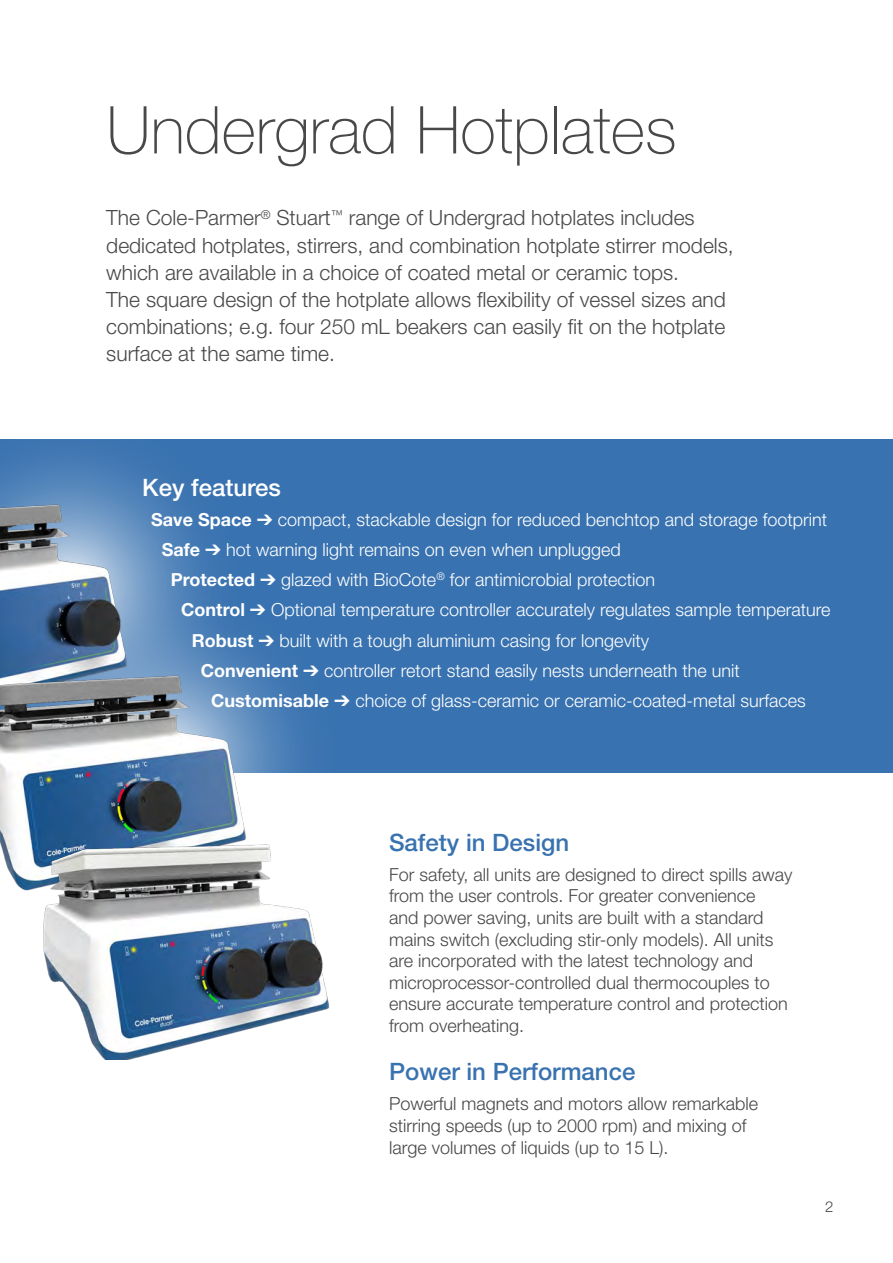
<style>
.page{position:relative;width:893px;height:1263px;background:#fff}
.page>*{position:absolute;margin:0;border:0;box-sizing:border-box;transform-origin:0 0}
.t1{font:100 66px "Helvetica Neue LT Std";color:#484848}
.t2{font:500 24px "Helvetica Neue LT Std";color:#3872b0}
.t3{font:500 24px "Helvetica Neue LT Std";color:#fff}
.t4{font:300 21px/27px "Helvetica Neue LT Std";color:#484848}
.t5{font:300 18px/21.6px "Helvetica Neue LT Std";color:#484848}
.t6{font:300 18px "Helvetica Neue LT Std";color:#fff}
.t7{font:700 18px "Helvetica Neue LT Std";color:#fff}
.t8{font:300 15px "Helvetica Neue LT Std";color:#484848}
</style>
<div class="page">
<div style="left:0;top:439px;width:893px;height:334px;background:#3872b0"></div>
<svg style="left:0;top:455px;width:188px;height:72px;fill:#477db6"></svg>
<svg style="left:137px;top:527px;width:162px;height:246px"></svg>
<img style="left:0;top:495px;width:137px;height:172px">
<img style="left:0;top:667px;width:256px;height:224px">
<img style="left:30px;top:831px;width:300px;height:228px">
<svg style="left:206px;top:545px;width:15px;height:10px"></svg>
<svg style="left:261px;top:575px;width:15px;height:10px"></svg>
<svg style="left:251px;top:605px;width:14px;height:10px"></svg>
<svg style="left:259px;top:635px;width:15px;height:10px"></svg>
<h1 class="t1" style="left:106px;top:92px;width:572px">Undergrad Hotplates</h1>
<p class="t4" style="left:106px;top:204px;width:629px">The Cole-Parmer<sup>®</sup> Stuart<sup>™</sup> range of Undergrad hotplates includes dedicated hotplates, stirrers, and combination hotplate stirrer models, which are available in a choice of coated metal or ceramic tops.<br>The square design of the hotplate allows flexibility of vessel sizes and combinations; e.g. four 250 mL beakers can easily fit on the hotplate surface at the same time.</p>
<h2 class="t3" style="left:142px;top:473px;width:140px">Key features</h2>
<p class="t7" style="left:151px;top:508px;width:102px">Save Space</p>
<p class="t6" style="left:278px;top:509px;width:551px">compact, stackable design for reduced benchtop and storage footprint</p>
<p class="t7" style="left:162px;top:539px;width:40px">Safe</p>
<p class="t6" style="left:226px;top:539px;width:396px">hot warning light remains on even when unplugged</p>
<p class="t7" style="left:171px;top:569px;width:86px">Protected</p>
<p class="t6" style="left:281px;top:569px;width:375px">glazed with BioCote<sup>®</sup> for antimicrobial protection</p>
<p class="t7" style="left:181px;top:599px;width:65px">Control</p>
<p class="t6" style="left:271px;top:599px;width:561px">Optional temperature controller accurately regulates sample temperature</p>
<p class="t7" style="left:192px;top:629px;width:63px">Robust</p>
<p class="t6" style="left:280px;top:629px;width:371px">built with a tough aluminium casing for longevity</p>
<p class="t7" style="left:201px;top:659px;width:99px">Convenient</p>
<p class="t6" style="left:324px;top:659px;width:417px">controller retort stand easily nests underneath the unit</p>
<p class="t7" style="left:211px;top:689px;width:119px">Customisable</p>
<p class="t6" style="left:355px;top:689px;width:452px">choice of glass-ceramic or ceramic-coated-metal surfaces</p>
<h2 class="t2" style="left:389px;top:828px;width:182px">Safety in Design</h2>
<p class="t5" style="left:389px;top:863px;width:405px">For safety, all units are designed to direct spills away from the user controls. For greater convenience<br>and power saving, units are built with a standard mains switch (excluding stir-only models). All units are incorporated with the latest technology and microprocessor-controlled dual thermocouples to ensure accurate temperature control and protection from overheating.</p>
<h2 class="t2" style="left:389px;top:1057px;width:248px">Power in Performance</h2>
<p class="t5" style="left:389px;top:1093px;width:371px">Powerful magnets and motors allow remarkable stirring speeds (up to 2000 rpm) and mixing of large volumes of liquids (up to 15 L).</p>
<p class="t8" style="left:825px;top:1197px;width:10px">2</p>
</div>
